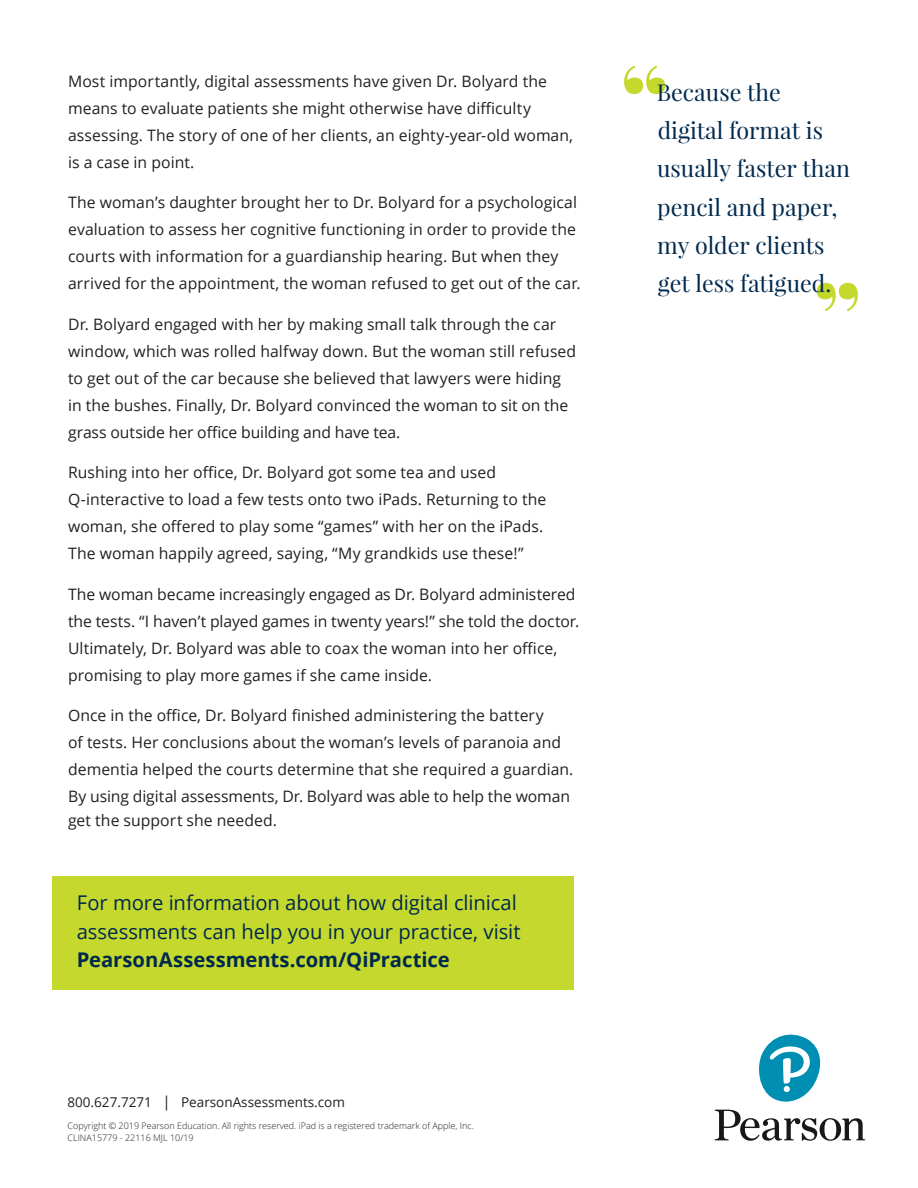
<style>
.page{position:relative;width:918px;height:1188px;background:#fff}
.page>*{position:absolute;margin:0;border:0;box-sizing:border-box;transform-origin:0 0}
.Profile_-_Body_Copy{font:900 96px "Playfair Display";color:#c4d82d}
.t1{font:23.25px/38.2px "Playfair Display";color:#00294e}
.Call_to_Action_-_Lea{font:20.25px/28.5px "Open Sans";letter-spacing:-.005em;color:#00294e}
.Body_-_Copy{font:15.75px/27px "Open Sans";letter-spacing:.005em;color:#231f20}
.t2{font:13.5px "Open Sans";color:#231f20}
.t3{font:300 9px/12px "Open Sans";color:#231f20}
.s1{font-weight:700}
.s2{font-size:15px}
</style>
<div class="page">
<div style="left:52px;top:876px;width:521px;height:114px;background:#c4d82d"></div>
<svg style="left:715px;top:1034px;width:150px;height:107px"></svg>
<p class="Body_-_Copy" style="left:68px;top:67px;width:507px">Most importantly, digital assessments have given Dr. Bolyard the means to evaluate patients she might otherwise have difficulty assessing. The story of one of her clients, an eighty-year-old woman, is a case in point.</p>
<p class="Body_-_Copy" style="left:68px;top:188px;width:514px">The woman’s daughter brought her to Dr. Bolyard for a psychological evaluation to assess her cognitive functioning in order to provide the courts with information for a guardianship hearing. But when they arrived for the appointment, the woman refused to get out of the car.</p>
<p class="Body_-_Copy" style="left:68px;top:310px;width:510px">Dr. Bolyard engaged with her by making small talk through the car window, which was rolled halfway down. But the woman still refused to get out of the car because she believed that lawyers were hiding in the bushes. Finally, Dr. Bolyard convinced the woman to sit on the grass outside her office building and have tea.</p>
<p class="Body_-_Copy" style="left:68px;top:458px;width:480px">Rushing into her office, Dr. Bolyard got some tea and used Q-interactive to load a few tests onto two iPads. Returning to the woman, she offered to play some “games” with her on the iPads.<br>The woman happily agreed, saying, “My grandkids use these!”</p>
<p class="Body_-_Copy" style="left:68px;top:580px;width:513px">The woman became increasingly engaged as Dr. Bolyard administered the tests. “I haven’t played games in twenty years!” she told the doctor.<br>Ultimately, Dr. Bolyard was able to coax the woman into her office, promising to play more games if she came inside.</p>
<p class="Body_-_Copy" style="left:68px;top:701px;width:507px">Once in the office, Dr. Bolyard finished administering the battery<br>of tests. Her conclusions about the woman’s levels of paranoia and dementia helped the courts determine that she required a guardian.<br>By using digital assessments, Dr. Bolyard was able to help the woman</p>
<p class="Body_-_Copy" style="left:68px;top:806px;width:211px">get the support she needed.</p>
<p class="Call_to_Action_-_Lea" style="left:77px;top:888px;width:445px">For more information about how digital clinical assessments can help you in your practice, visit<br><span class="s1">PearsonAssessments.com/QiPractice</span></p>
<p class="Profile_-_Body_Copy" style="left:621px;top:38px;width:49px">“</p>
<p class="t1" style="left:657px;top:73px;width:195px">Because the digital format is usually faster than pencil and paper, my older clients get less fatigued.</p>
<p class="Profile_-_Body_Copy" style="left:861px;top:339px;width:49px;rotate:-180deg">“</p>
<p class="t2" style="left:68px;top:1092px;width:279px">800.627.7271 <span class="s2">|</span> PearsonAssessments.com</p>
<p class="t3" style="left:68px;top:1119px;width:408px">Copyright © 2019 Pearson Education. All rights reserved. iPad is a registered trademark of Apple, Inc.<br>CLINA15779 - 22116 MJL 10/19</p>
</div>
